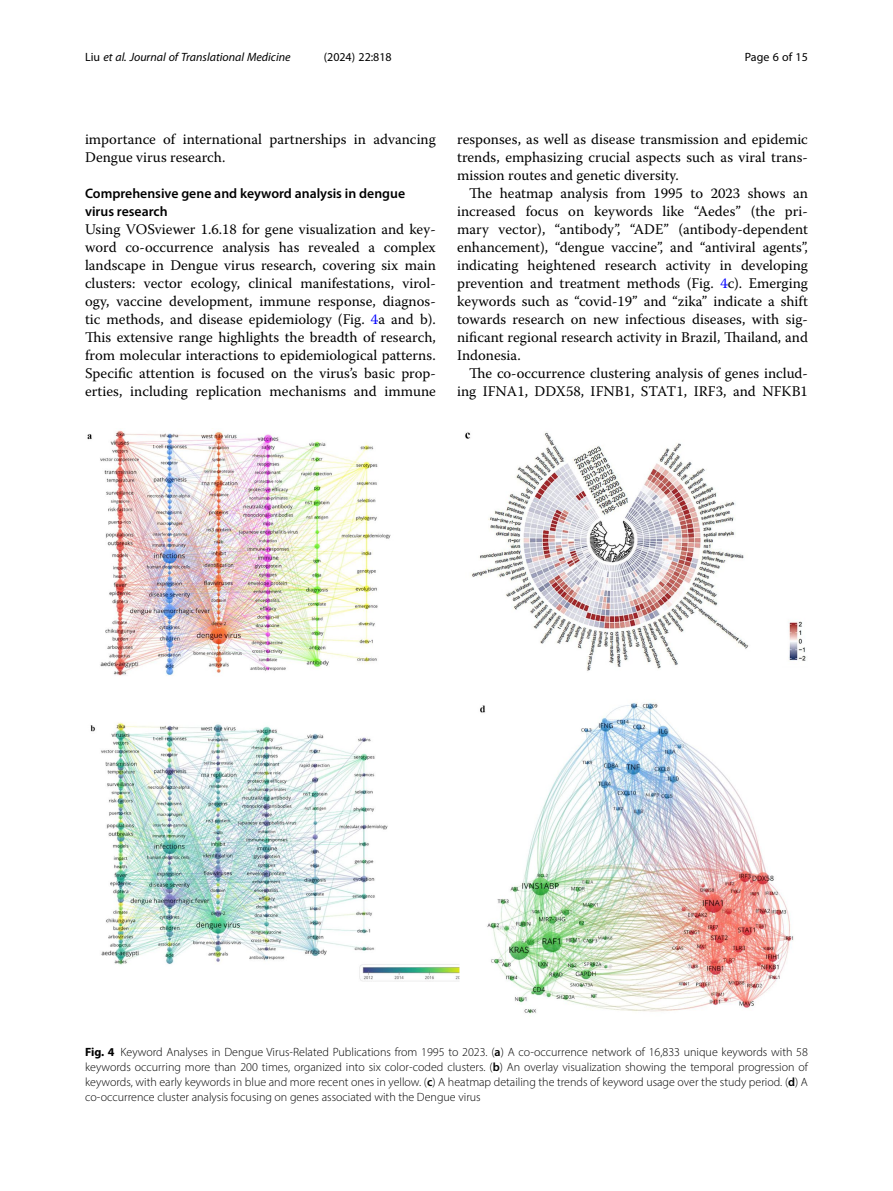
<style>
.page{position:relative;width:893px;height:1191px;background:#fff}
.page>*{position:absolute;margin:0;border:0;box-sizing:border-box;transform-origin:0 0}
.Body_Text{font:14.7px/18px "Warnock Pro";color:#000;text-align:justify}
.Body_Text_Indent{font:14.7px/18px "Warnock Pro";color:#000}
.Head_2{font:600 13.8px/18px "Myriad Pro";color:#000}
.Figure_Caption{font:300 12px/15px "Myriad Pro";color:#000;text-align:justify}
.t1{font:italic 12px "Myriad Pro";color:#000}
.t2{font:12px "Myriad Pro";color:#000}
.s1{font-style:normal}
.s2{color:#00f}
.s3{font-weight:700}
.s4{font-weight:600}
</style>
<div class="page">
<img style="left:87px;top:428px;width:719px;height:586px">
<p class="t1" style="left:85px;top:50px;width:207px"><span class="s1">Liu</span> et al. Journal of Translational Medicine</p>
<p class="t2" style="left:324px;top:50px;width:70px">(2024) 22:818</p>
<p class="t2" style="left:745px;top:50px;width:65px">Page 6 of 15</p>
<p class="Body_Text_Indent" style="left:85px;top:130px;width:352px">importance of international partnerships in advancing<br>Dengue virus research.</p>
<p class="Head_2" style="left:85px;top:184px;width:322px">Comprehensive gene and keyword analysis in dengue virus research</p>
<p class="Body_Text" style="left:85px;top:220px;width:352px">Using VOSviewer 1.6.18 for gene visualization and key&shy;word co-occurrence analysis has revealed a complex landscape in Dengue virus research, covering six main clusters: vector ecology, clinical manifestations, virol&shy;ogy, vaccine development, immune response, diagnos&shy;tic methods, and disease epidemiology (Fig. <span class="s2">4</span>a and b).<br>This extensive range highlights the breadth of research, from molecular interactions to epidemiological patterns.<br>Specific attention is focused on the virus’s basic prop&shy;erties, including replication mechanisms and immune</p>
<p class="Body_Text" style="left:457px;top:130px;width:352px">responses, as well as disease transmission and epidemic trends, emphasizing crucial aspects such as viral trans&shy;mission routes and genetic diversity.</p>
<p class="Body_Text_Indent" style="left:457px;top:184px;width:352px;text-align:justify;text-indent:12px">The heatmap analysis from 1995 to 2023 shows an increased focus on keywords like “Aedes” (the pri&shy;mary vector), “antibody”, “ADE” (antibody-dependent enhancement), “dengue vaccine”, and “antiviral agents”, indicating heightened research activity in developing prevention and treatment methods (Fig. <span class="s2">4</span>c). Emerging keywords such as “covid-19” and “zika” indicate a shift towards research on new infectious diseases, with sig&shy;nificant regional research activity in Brazil, Thailand, and Indonesia.</p>
<p class="Body_Text_Indent" style="left:457px;top:364px;width:352px;text-align:right">The co-occurrence clustering analysis of genes includ&shy;ing IFNA1, DDX58, IFNB1, STAT1, IRF3, and NFKB1</p>
<p class="Figure_Caption" style="left:85px;top:1044px;width:724px"><span class="s3">Fig. 4</span> Keyword Analyses in Dengue Virus-Related Publications from 1995 to 2023. (<span class="s4">a</span>) A co-occurrence network of 16,833 unique keywords with 58 keywords occurring more than 200 times, organized into six color-coded clusters. (<span class="s4">b</span>) An overlay visualization showing the temporal progression of keywords, with early keywords in blue and more recent ones in yellow. (<span class="s4">c</span>) A heatmap detailing the trends of keyword usage over the study period. (<span class="s4">d</span>) A co-occurrence cluster analysis focusing on genes associated with the Dengue virus</p>
</div>
